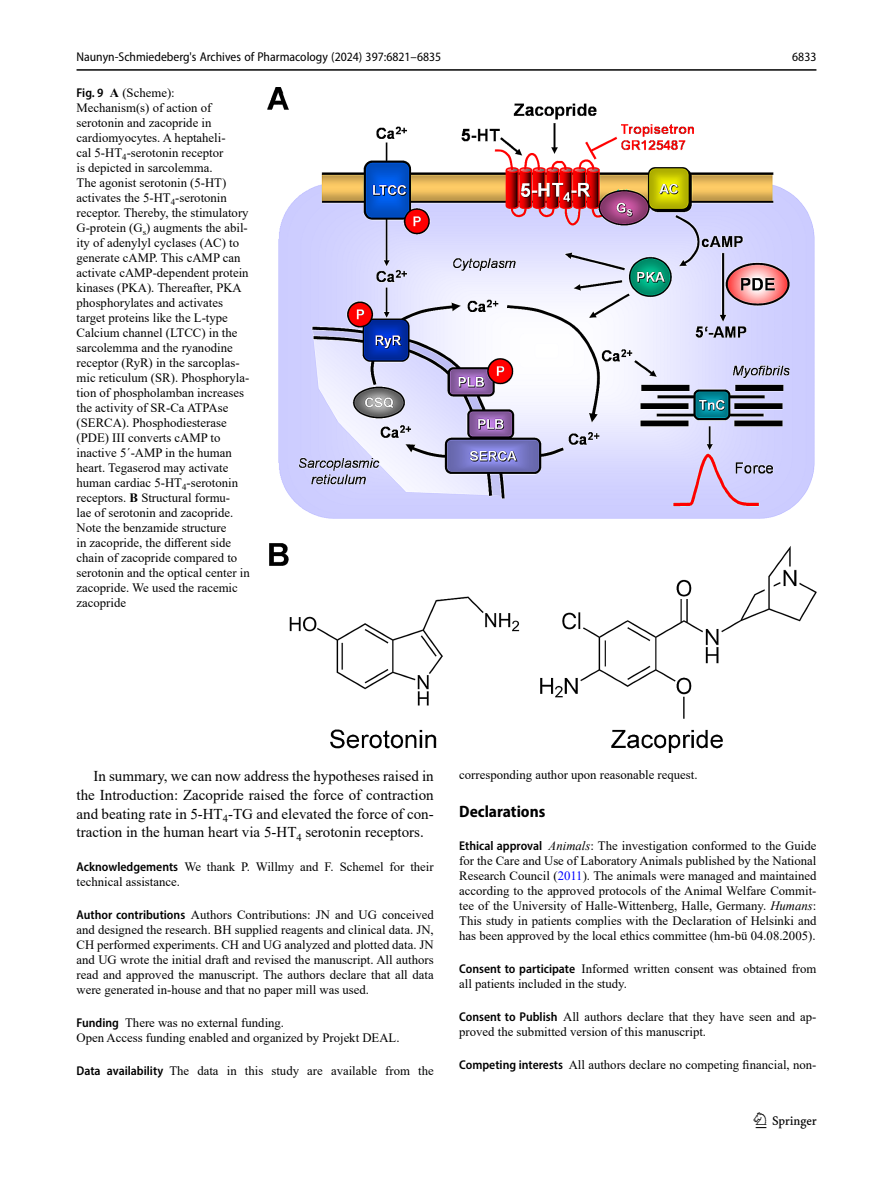
<style>
.page{position:relative;width:893px;height:1187px;background:#fff}
.page>*{position:absolute;margin:0;border:0;box-sizing:border-box;transform-origin:0 0}
.t1{font:22.5px "Springnew";color:#000}
.Ethics_Declarations{font:700 semi-condensed 16.5px "Myriad Pro";color:#000}
.Body_Text_Indent{font:15px/18.8px "Times New Roman";color:#000;text-align:justify}
.Figure_Caption_Side{font:12.75px/15px "Times New Roman";color:#000}
.Ethics_Declarations-2{font:12.75px/15px "Times New Roman";color:#000}
.Author_Contribution{font:12.75px/15px "Times New Roman";color:#000;text-align:justify}
.Data_Availability{font:12.75px "Times New Roman";color:#000}
.Acknowledgements{font:12.75px/15px "Times New Roman";color:#000}
.t2{font:semi-condensed 12.75px "Myriad Pro";color:#000}
.Funding_MultiPara{font:12.75px "Times New Roman";color:#000}
.Funding{font:12.75px "Times New Roman";color:#000}
.s1{font-family:"Myriad Pro";font-weight:600;font-stretch:semi-condensed}
.s2{font-weight:700}
.s3{font-style:italic}
.s4{color:#00f}
</style>
<div class="page">
<hr style="left:77px;top:69px;width:739px;height:2px;background:#000">
<img style="left:268px;top:87px;width:548px;height:665px">
<p class="t2" style="left:77px;top:49px;width:366px">Naunyn-Schmiedeberg's Archives of Pharmacology (2024) 397:6821–6835</p>
<p class="Figure_Caption_Side" style="left:77px;top:84px;width:175px"><span class="s1">Fig. 9</span> <span class="s2">A</span> (Scheme):<br>Mechanism(s) of action of serotonin and zacopride in cardiomyocytes. A heptaheli-<br>cal 5-HT<sub>4</sub>-serotonin receptor<br>is depicted in sarcolemma.<br>The agonist serotonin (5-HT) activates the 5-HT<sub>4</sub>-serotonin receptor. Thereby, the stimulatory<br>G-protein (G<sub>s</sub>) augments the abil&shy;ity of adenylyl cyclases (AC) to generate cAMP. This cAMP can activate cAMP-dependent protein kinases (PKA). Thereafter, PKA phosphorylates and activates target proteins like the L-type<br>Calcium channel (LTCC) in the sarcolemma and the ryanodine receptor (RyR) in the sarcoplas&shy;mic reticulum (SR). Phosphoryla&shy;tion of phospholamban increases the activity of SR-Ca ATPAse (SERCA). Phosphodiesterase (PDE) III converts cAMP to inactive 5´-AMP in the human heart. Tegaserod may activate human cardiac 5-HT<sub>4</sub>-serotonin receptors. <span class="s2">B</span> Structural formu-<br>lae of serotonin and zacopride.<br>Note the benzamide structure<br>in zacopride, the different side chain of zacopride compared to serotonin and the optical center in zacopride. We used the racemic zacopride</p>
<p class="t2" style="left:792px;top:49px;width:26px">6833</p>
<p class="Body_Text_Indent" style="left:77px;top:766px;width:359px;text-indent:17px">In summary, we can now address the hypotheses raised in the Introduction: Zacopride raised the force of contraction and beating rate in 5-HT<sub>4</sub>-TG and elevated the force of con&shy;traction in the human heart via 5-HT<sub>4</sub> serotonin receptors.</p>
<p class="Acknowledgements" style="left:77px;top:858px;width:359px"><span class="s1">Acknowledgements</span> We thank P. Willmy and F. Schemel for their technical assistance.</p>
<p class="Author_Contribution" style="left:77px;top:906px;width:359px"><span class="s1">Author contributions</span> Authors Contributions: JN and UG conceived and designed the research. BH supplied reagents and clinical data. JN, CH performed experiments. CH and UG analyzed and plotted data. JN and UG wrote the initial draft and revised the manuscript. All authors read and approved the manuscript. The authors declare that all data were generated in-house and that no paper mill was used.</p>
<p class="Funding" style="left:77px;top:1013px;width:209px"><span class="s1">Funding</span> There was no external funding.</p>
<p class="Funding_MultiPara" style="left:77px;top:1028px;width:325px">Open Access funding enabled and organized by Projekt DEAL.</p>
<p class="Data_Availability" style="left:77px;top:1061px;width:359px"><span class="s1">Data availability</span> The data in this study are available from the</p>
<p class="Data_Availability" style="left:459px;top:766px;width:240px">corresponding author upon reasonable request.</p>
<p class="Ethics_Declarations" style="left:459px;top:800px;width:88px">Declarations</p>
<p class="Ethics_Declarations-2" style="left:459px;top:837px;width:359px;text-align:justify"><span class="s1">Ethical approval</span> <span class="s3">Animals</span>: The investigation conformed to the Guide for the Care and Use of Laboratory Animals published by the National Research Council (<span class="s4">2011</span>). The animals were managed and maintained according to the approved protocols of the Animal Welfare Commit&shy;tee of the University of Halle-Wittenberg, Halle, Germany. <span class="s3">Humans</span>:<br>This study in patients complies with the Declaration of Helsinki and has been approved by the local ethics committee (hm-bü 04.08.2005).</p>
<p class="Ethics_Declarations-2" style="left:459px;top:960px;width:359px"><span class="s1">Consent to participate</span> Informed written consent was obtained from all patients included in the study.</p>
<p class="Ethics_Declarations-2" style="left:459px;top:1008px;width:359px"><span class="s1">Consent to Publish</span> All authors declare that they have seen and ap&shy;proved the submitted version of this manuscript.</p>
<p class="Ethics_Declarations-2" style="left:459px;top:1056px;width:359px"><span class="s1">Competing interests</span> All authors declare no competing financial, non-</p>
<h1 class="t1" style="left:756px;top:1107px;width:63px">1 3</h1>
</div>
